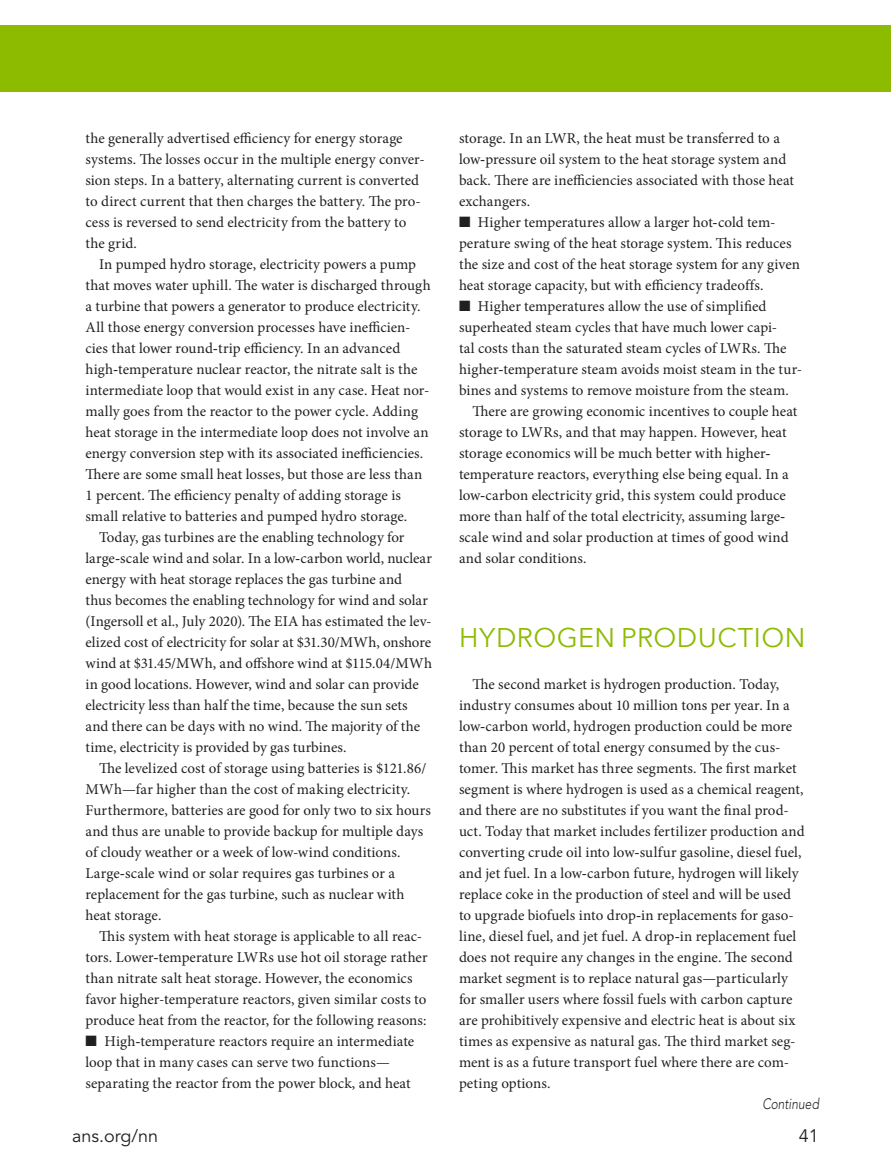
<style>
.page{position:relative;width:891px;height:1175px;background:#fff}
.page>*{position:absolute;margin:0;border:0;box-sizing:border-box;transform-origin:0 0}
.t1{font:27px "Avenir Next";letter-spacing:.02em;color:#8dbb00}
.t2{font:18px "Avenir";color:#231f20}
.t3{font:15px/21px "Minion Pro";color:#231f20}
.t4{font:italic 300 15px "Avenir";letter-spacing:.005em;color:#231f20;scale:.8 1}
.s1{font-weight:700}
</style>
<div class="page">
<div style="left:0;top:26px;width:891px;height:66px;background:#8dbb00"></div>
<p class="t3" style="left:86px;top:127px;width:341px">the generally advertised efficiency for energy storage systems. The losses occur in the multiple energy conver&shy;sion steps. In a battery, alternating current is converted to direct current that then charges the battery. The pro&shy;cess is reversed to send electricity from the battery to the grid.</p>
<p class="t3" style="left:99px;top:253px;width:318px">In pumped hydro storage, electricity powers a pump</p>
<p class="t3" style="left:86px;top:274px;width:347px">that moves water uphill. The water is discharged through</p>
<p class="t3" style="left:86px;top:295px;width:337px">a turbine that powers a generator to produce electricity.</p>
<p class="t3" style="left:86px;top:316px;width:327px">All those energy conversion processes have inefficien-</p>
<p class="t3" style="left:86px;top:337px;width:316px">cies that lower round<span class="s1">-</span>trip efficiency. In an advanced</p>
<p class="t3" style="left:86px;top:358px;width:333px">high<span class="s1">-</span>temperature nuclear reactor, the nitrate salt is the</p>
<p class="t3" style="left:86px;top:379px;width:346px">intermediate loop that would exist in any case. Heat nor-</p>
<p class="t3" style="left:86px;top:400px;width:334px">mally goes from the reactor to the power cycle. Adding</p>
<p class="t3" style="left:86px;top:421px;width:345px">heat storage in the intermediate loop does not involve an</p>
<p class="t3" style="left:86px;top:442px;width:339px">energy conversion step with its associated inefficiencies.</p>
<p class="t3" style="left:86px;top:463px;width:338px">There are some small heat losses, but those are less than</p>
<p class="t3" style="left:86px;top:484px;width:317px">1 percent. The efficiency penalty of adding storage is</p>
<p class="t3" style="left:86px;top:505px;width:323px">small relative to batteries and pumped hydro storage.</p>
<p class="t3" style="left:99px;top:526px;width:307px">Today, gas turbines are the enabling technology for</p>
<p class="t3" style="left:86px;top:547px;width:348px">large<span class="s1">-</span>scale wind and solar. In a low<span class="s1">-</span>carbon world, nuclear</p>
<p class="t3" style="left:86px;top:568px;width:318px">energy with heat storage replaces the gas turbine and</p>
<p class="t3" style="left:86px;top:589px;width:344px">thus becomes the enabling technology for wind and solar</p>
<p class="t3" style="left:86px;top:610px;width:348px">(Ingersoll et al., July 2020). The EIA has estimated the lev-</p>
<p class="t3" style="left:86px;top:631px;width:347px">elized cost of electricity for solar at $31.30/MWh, onshore</p>
<p class="t3" style="left:86px;top:652px;width:348px">wind at $31.45/MWh, and offshore wind at $115.04/MWh</p>
<p class="t3" style="left:86px;top:673px;width:335px">in good locations. However, wind and solar can provide</p>
<p class="t3" style="left:86px;top:694px;width:324px">electricity less than half the time, because the sun sets</p>
<p class="t3" style="left:86px;top:715px;width:336px">and there can be days with no wind. The majority of the</p>
<p class="t3" style="left:86px;top:736px;width:262px">time, electricity is provided by gas turbines.</p>
<p class="t3" style="left:99px;top:757px;width:329px">The levelized cost of storage using batteries is $121.86/</p>
<p class="t3" style="left:86px;top:778px;width:326px">MWh—far higher than the cost of making electricity.</p>
<p class="t3" style="left:86px;top:799px;width:347px">Furthermore, batteries are good for only two to six hours</p>
<p class="t3" style="left:86px;top:820px;width:339px">and thus are unable to provide backup for multiple days</p>
<p class="t3" style="left:86px;top:841px;width:317px">of cloudy weather or a week of low-wind conditions.</p>
<p class="t3" style="left:86px;top:862px;width:311px">Large<span class="s1">-</span>scale wind or solar requires gas turbines or a</p>
<p class="t3" style="left:86px;top:883px;width:321px">replacement for the gas turbine, such as nuclear with</p>
<p class="t3" style="left:86px;top:904px;width:77px">heat storage.</p>
<p class="t3" style="left:99px;top:925px;width:325px">This system with heat storage is applicable to all reac-</p>
<p class="t3" style="left:86px;top:946px;width:344px">tors. Lower<span class="s1">-</span>temperature LWRs use hot oil storage rather</p>
<p class="t3" style="left:86px;top:967px;width:329px">than nitrate salt heat storage. However, the economics</p>
<p class="t3" style="left:86px;top:988px;width:342px">favor higher-temperature reactors, given similar costs to</p>
<p class="t3" style="left:86px;top:1009px;width:342px">produce heat from the reactor, for the following reasons:</p>
<p class="t3" style="left:86px;top:1030px;width:330px">■ High<span class="s1">-</span>temperature reactors require an intermediate loop that in many cases can serve two functions— separating the reactor from the power block, and heat</p>
<p class="t3" style="left:459px;top:127px;width:337px">storage. In an LWR, the heat must be transferred to a low<span class="s1">-</span>pressure oil system to the heat storage system and back. There are inefficiencies associated with those heat exchangers.</p>
<p class="t3" style="left:459px;top:211px;width:343px">■ Higher temperatures allow a larger hot<span class="s1">-</span>cold tem&shy;perature swing of the heat storage system. This reduces the size and cost of the heat storage system for any given heat storage capacity, but with efficiency tradeoffs.</p>
<p class="t3" style="left:459px;top:295px;width:309px">■ Higher temperatures allow the use of simplified</p>
<p class="t3" style="left:459px;top:316px;width:320px">superheated steam cycles that have much lower capi-</p>
<p class="t3" style="left:459px;top:337px;width:329px">tal costs than the saturated steam cycles of LWRs. The</p>
<p class="t3" style="left:459px;top:358px;width:345px">higher<span class="s1">-</span>temperature steam avoids moist steam in the tur-</p>
<p class="t3" style="left:459px;top:379px;width:332px">bines and systems to remove moisture from the steam.</p>
<p class="t3" style="left:472px;top:400px;width:326px">There are growing economic incentives to couple heat</p>
<p class="t3" style="left:459px;top:421px;width:329px">storage to LWRs, and that may happen. However, heat</p>
<p class="t3" style="left:459px;top:442px;width:313px">storage economics will be much better with higher<span class="s1">-</span></p>
<p class="t3" style="left:459px;top:463px;width:331px">temperature reactors, everything else being equal. In a</p>
<p class="t3" style="left:459px;top:484px;width:328px">low<span class="s1">-</span>carbon electricity grid, this system could produce</p>
<p class="t3" style="left:459px;top:505px;width:328px">more than half of the total electricity, assuming large<span class="s1">-</span></p>
<p class="t3" style="left:459px;top:526px;width:331px">scale wind and solar production at times of good wind</p>
<p class="t3" style="left:459px;top:547px;width:129px">and solar conditions.</p>
<h1 class="t1" style="left:459px;top:614px;width:348px">HYDROGEN PRODUCTION</h1>
<p class="t3" style="left:459px;top:673px;width:347px;text-indent:14px">The second market is hydrogen production. Today, industry consumes about 10 million tons per year. In a low<span class="s1">-</span>carbon world, hydrogen production could be more than 20 percent of total energy consumed by the cus&shy;tomer. This market has three segments. The first market segment is where hydrogen is used as a chemical reagent, and there are no substitutes if you want the final prod&shy;uct. Today that market includes fertilizer production and converting crude oil into low<span class="s1">-</span>sulfur gasoline, diesel fuel, and jet fuel. In a low<span class="s1">-</span>carbon future, hydrogen will likely replace coke in the production of steel and will be used to upgrade biofuels into drop<span class="s1">-</span>in replacements for gaso&shy;line, diesel fuel, and jet fuel. A drop<span class="s1">-</span>in replacement fuel does not require any changes in the engine. The second market segment is to replace natural gas—particularly for smaller users where fossil fuels with carbon capture are prohibitively expensive and electric heat is about six times as expensive as natural gas. The third market seg&shy;ment is as a future transport fuel where there are com&shy;peting options.</p>
<p class="t4" style="left:762px;top:1095px;width:72px">Continued</p>
<p class="t2" style="left:72px;top:1125px;width:88px">ans.org/nn</p>
<p class="t2" style="left:799px;top:1125px;width:22px">41</p>
</div>
